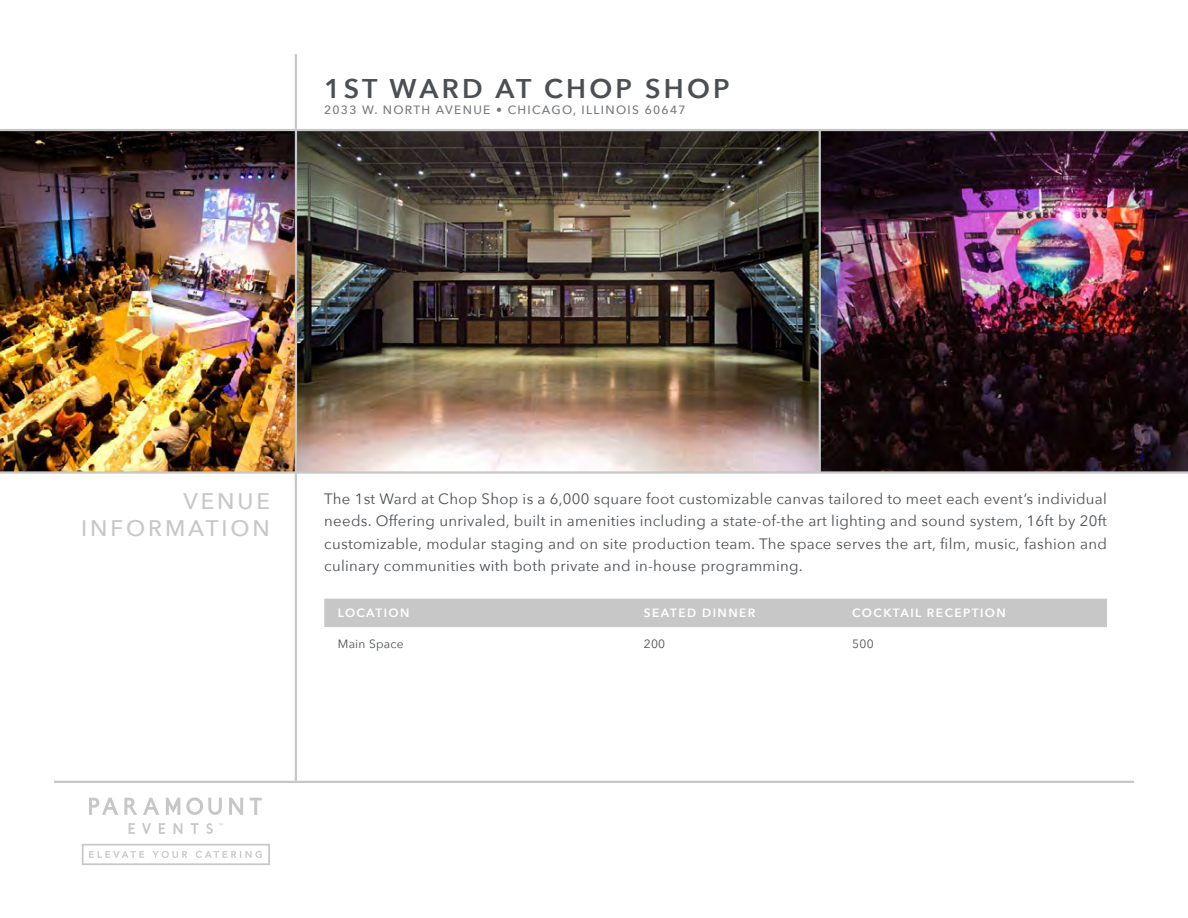
<style>
.page{position:relative;width:1188px;height:918px;background:#fff}
.page>*{position:absolute;margin:0;border:0;box-sizing:border-box;transform-origin:0 0}
.t1{font:600 27px "Avenir Next";letter-spacing:.12em;color:#4b4f54}
.t2{font:500 22.5px/27px "Avenir Next";letter-spacing:.13em;color:#c7c7c8;text-align:right}
.t3{font:15px/22.5px "Avenir Next";letter-spacing:.02em;color:#4b4f54;text-align:justify}
.t4{font:500 12px "Avenir Next";letter-spacing:.11em;color:#77797c}
.t5{font:600 12px "Avenir Next";letter-spacing:.12em;color:#fff}
.t6{font:12px "Avenir Next";letter-spacing:.02em;color:#4b4f54}
</style>
<div class="page">
<div style="left:324px;top:599px;width:783px;height:28px;background:#c7c7c8"></div>
<img style="left:0;top:131px;width:295px;height:340px">
<img style="left:297px;top:131px;width:522px;height:340px">
<img style="left:821px;top:131px;width:367px;height:340px">
<hr style="left:54px;top:781px;width:1080px;height:2px;background:#c7c7c8">
<hr style="left:0;top:471px;width:1188px;height:3px;background:#c7c7c8">
<hr style="left:0;top:129px;width:1188px;height:2px;background:#c7c7c8">
<svg style="left:82px;top:844px;width:188px;height:21px"></svg>
<svg style="left:124px;top:798px;width:13px;height:17px"></svg>
<svg style="left:186px;top:798px;width:36px;height:17px"></svg>
<svg style="left:250px;top:798px;width:12px;height:17px"></svg>
<svg style="left:129px;top:823px;width:6px;height:11px"></svg>
<svg style="left:159px;top:823px;width:6px;height:11px"></svg>
<svg style="left:191px;top:823px;width:8px;height:11px"></svg>
<svg style="left:207px;top:823px;width:16px;height:11px"></svg>
<svg style="left:229px;top:798px;width:14px;height:17px"></svg>
<svg style="left:174px;top:823px;width:8px;height:11px"></svg>
<svg style="left:89px;top:798px;width:29px;height:17px"></svg>
<svg style="left:143px;top:798px;width:16px;height:17px"></svg>
<svg style="left:166px;top:798px;width:14px;height:17px"></svg>
<svg style="left:142px;top:823px;width:9px;height:11px"></svg>
<hr style="left:295px;top:54px;width:2px;height:75px;background:#c7c7c8">
<hr style="left:295px;top:473px;width:2px;height:308px;background:#c7c7c8">
<hr style="left:819px;top:131px;width:2px;height:341px;background:#c7c7c8">
<hr style="left:295px;top:130px;width:2px;height:343px;background:#c7c7c8">
<h1 class="t1" style="left:324px;top:65px;width:407px">1ST WARD AT CHOP SHOP</h1>
<p class="t4" style="left:324px;top:100px;width:363px">2033 W. NORTH AVENUE • CHICAGO, ILLINOIS 60647</p>
<h2 class="t2" style="left:81px;top:486px;width:190px">VENUE<br>INFORMATION</h2>
<p class="t3" style="left:324px;top:487px;width:784px">The 1st Ward at Chop Shop is a 6,000 square foot customizable canvas tailored to meet each event’s individual needs. Offering unrivaled, built in amenities including a state-of-the art lighting and sound system, 16ft by 20ft customizable, modular staging and on site production team. The space serves the art, film, music, fashion and culinary communities with both private and in-house programming.</p>
<p class="t5" style="left:338px;top:603px;width:73px">LOCATION</p>
<p class="t5" style="left:644px;top:603px;width:113px">SEATED DINNER</p>
<p class="t5" style="left:852px;top:603px;width:155px">COCKTAIL RECEPTION</p>
<p class="t6" style="left:338px;top:633px;width:67px">Main Space</p>
<p class="t6" style="left:644px;top:633px;width:23px">200</p>
<p class="t6" style="left:852px;top:633px;width:23px">500</p>
</div>
